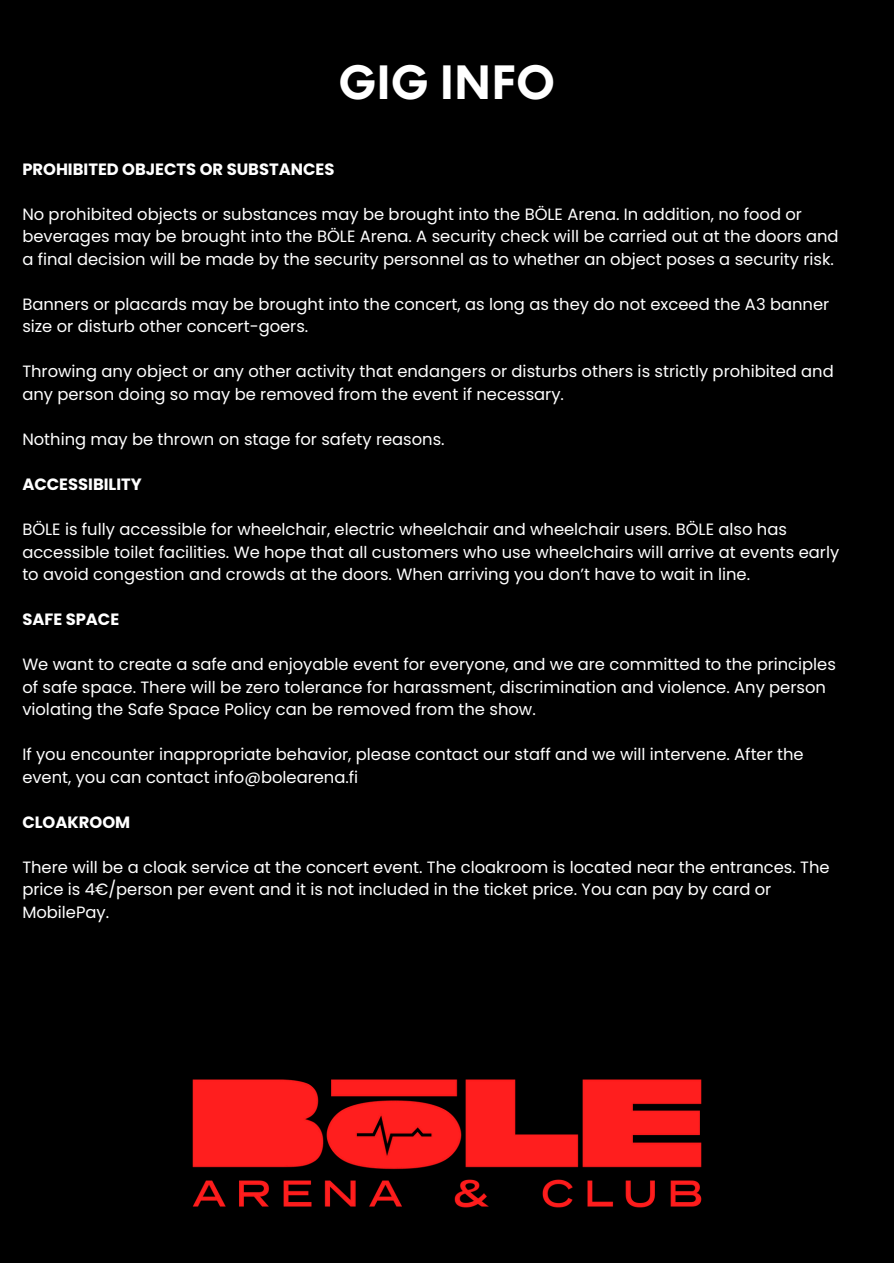
<style>
.page{position:relative;width:894px;height:1264px;background:#fff}
.page>*{position:absolute;margin:0;border:0;box-sizing:border-box;transform-origin:0 0}
.t1{font:700 48px "Centra No 2";color:#fff}
.t2{font:16.35px/22.5px "Poppins";color:#fff}
.t3{font:700 16.35px "Poppins";color:#fff}
</style>
<div class="page">
<div style="left:0;top:0;width:893px;height:1262px;background:#000"></div>
<img style="left:192px;top:1079px;width:510px;height:129px">
<h2 class="t1" style="left:338px;top:65px;width:218px">GIG INFO</h2>
<p class="t3" style="left:22px;top:158px;width:313px">PROHIBITED OBJECTS OR SUBSTANCES</p>
<p class="t2" style="left:22px;top:203px;width:817px">No prohibited objects or substances may be brought into the BÖLE Arena. In addition, no food or beverages may be brought into the BÖLE Arena. A security check will be carried out at the doors and a final decision will be made by the security personnel as to whether an object poses a security risk.</p>
<p class="t2" style="left:22px;top:293px;width:808px">Banners or placards may be brought into the concert, as long as they do not exceed the A3 banner size or disturb other concert-goers.</p>
<p class="t2" style="left:22px;top:360px;width:812px">Throwing any object or any other activity that endangers or disturbs others is strictly prohibited and any person doing so may be removed from the event if necessary.</p>
<h2 class="t2" style="left:22px;top:428px;width:424px">Nothing may be thrown on stage for safety reasons.</h2>
<p class="t3" style="left:22px;top:473px;width:121px">ACCESSIBILITY</p>
<h2 class="t2" style="left:22px;top:518px;width:818px">BÖLE is fully accessible for wheelchair, electric wheelchair and wheelchair users. BÖLE also has accessible toilet facilities. We hope that all customers who use wheelchairs will arrive at events early to avoid congestion and crowds at the doors. When arriving you don’t have to wait in line.</h2>
<p class="t3" style="left:22px;top:608px;width:98px">SAFE SPACE</p>
<p class="t2" style="left:22px;top:653px;width:814px">We want to create a safe and enjoyable event for everyone, and we are committed to the principles of safe space. There will be zero tolerance for harassment, discrimination and violence. Any person violating the Safe Space Policy can be removed from the show.</p>
<h2 class="t2" style="left:22px;top:743px;width:782px">If you encounter inappropriate behavior, please contact our staff and we will intervene. After the event, you can contact info@bolearena.fi</h2>
<p class="t3" style="left:22px;top:810px;width:109px">CLOAKROOM</p>
<p class="t2" style="left:22px;top:855px;width:808px">There will be a cloak service at the concert event. The cloakroom is located near the entrances. The price is 4€/person per event and it is not included in the ticket price. You can pay by card or<br>MobilePay.</p>
</div>
